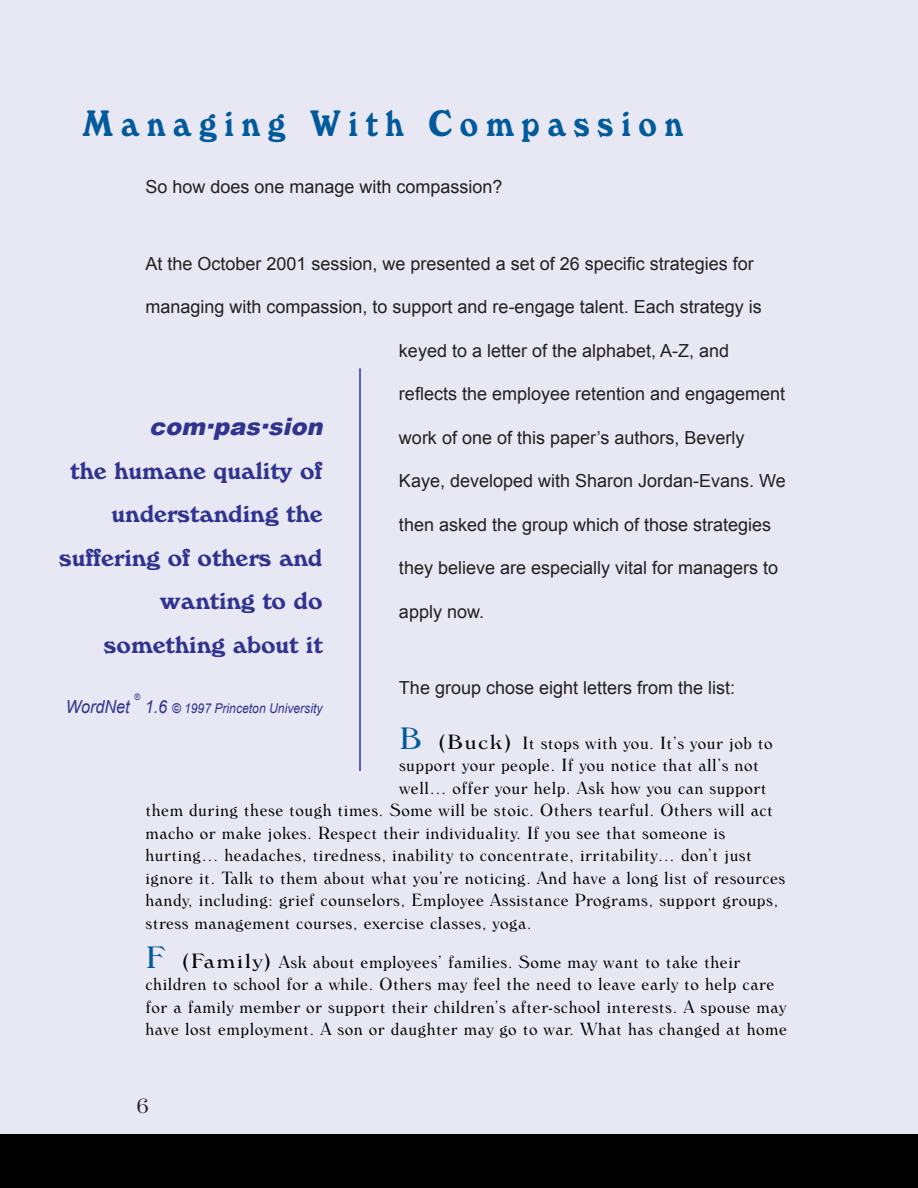
<style>
.page{position:relative;width:918px;height:1188px;background:#e8e7f4}
.page>*{position:absolute;margin:0;border:0;box-sizing:border-box;transform-origin:0 0}
.t1{font:36px "Windsor";letter-spacing:.25em;color:#005a9b;scale:.85 1}
.t2{font:24px/43.5px "Windsor";color:#303490;text-align:right}
.t3{font:italic 900 24px "Arial";color:#303490}
.t4{font:300 21px "Windsor";color:#231f20}
.t5{font:300 18px/22.5px "Windsor";letter-spacing:.03em;color:#000;scale:.95 1}
.t6{font:18px "Arial";color:#231f20}
.t7{font:italic 18px "Arial";color:#303490;scale:.9 1}
.t8{font:italic 13.5px "Arial";color:#303490;scale:.9 1}
.t9{font:italic 9px "Arial";color:#303490;scale:.9 1}
.s1{font-size:31.5px;color:#005a9b}
.s2{font-size:21px}
.s3{font-size:18px}
</style>
<div class="page">
<div style="left:0;top:1134px;width:918px;height:54px;background:#000"></div>
<hr style="left:359px;top:368px;width:2px;height:403px;background:#303490">
<h1 class="t1" style="left:82px;top:110px;width:708px">Managing With Compassion</h1>
<p class="t6" style="left:146px;top:177px;width:359px">So how does one manage with compassion?</p>
<p class="t6" style="left:146px;top:253px;width:610px">At the October 2001 session, we presented a set of 26 specific strategies for</p>
<p class="t6" style="left:146px;top:297px;width:618px">managing with compassion, to support and re-engage talent. Each strategy is</p>
<p class="t6" style="left:399px;top:340px;width:332px">keyed to a letter of the alphabet, A-Z, and</p>
<p class="t6" style="left:399px;top:384px;width:388px">reflects the employee retention and engagement</p>
<p class="t6" style="left:399px;top:427px;width:347px">work of one of this paper’s authors, Beverly</p>
<p class="t6" style="left:399px;top:471px;width:388px">Kaye, developed with Sharon Jordan-Evans. We</p>
<p class="t6" style="left:399px;top:514px;width:374px">then asked the group which of those strategies</p>
<p class="t6" style="left:399px;top:558px;width:381px">they believe are especially vital for managers to</p>
<p class="t6" style="left:399px;top:601px;width:87px">apply now.</p>
<h2 class="t3" style="left:149px;top:409px;width:181px">com·pas·sion</h2>
<h2 class="t2" style="left:59px;top:450px;width:265px">the humane quality of understanding the suffering of others and wanting to do something about it</h2>
<p class="t6" style="left:399px;top:678px;width:338px">The group chose eight letters from the list:</p>
<p class="t5" style="left:399px;top:733px;width:395px"><span class="s1">B</span> <span class="s2">(Buck)</span> It stops with you. It’s your job to</p>
<p class="t5" style="left:399px;top:755px;width:380px">support your people. If you notice that all’s not</p>
<p class="t5" style="left:399px;top:778px;width:389px">well… offer your help. Ask how you can support</p>
<p class="t5" style="left:145px;top:800px;width:662px">them during these tough times. Some will be stoic. Others tearful. Others will act</p>
<p class="t5" style="left:145px;top:823px;width:612px">macho or make jokes. Respect their individuality. If you see that someone is</p>
<p class="t5" style="left:145px;top:845px;width:640px">hurting… headaches, tiredness, inability to concentrate, irritability… don’t just</p>
<p class="t5" style="left:145px;top:868px;width:675px">ignore it. Talk to them about what you’re noticing. And have a long list of resources</p>
<p class="t5" style="left:145px;top:890px;width:668px">handy, including: grief counselors, Employee Assistance Programs, support groups,</p>
<p class="t5" style="left:145px;top:913px;width:408px">stress management courses, exercise classes, yoga.</p>
<p class="t5" style="left:145px;top:951px;width:677px"><span class="s1">F</span> <span class="s2">(Family)</span> Ask about employees’ families. Some may want to take their children to school for a while. Others may feel the need to leave early to help care for a family member or support their children’s after-school interests. A spouse may have lost employment. A son or daughter may go to war. What has changed at home</p>
<p class="t9" style="left:134px;top:692px;width:8px">®</p>
<p class="t8" style="left:145px;top:701px;width:199px"><span class="s3">1.6</span> © 1997 Princeton University</p>
<p class="t7" style="left:66px;top:697px;width:73px">WordNet</p>
<p class="t4" style="left:136px;top:1098px;width:14px">6</p>
</div>
